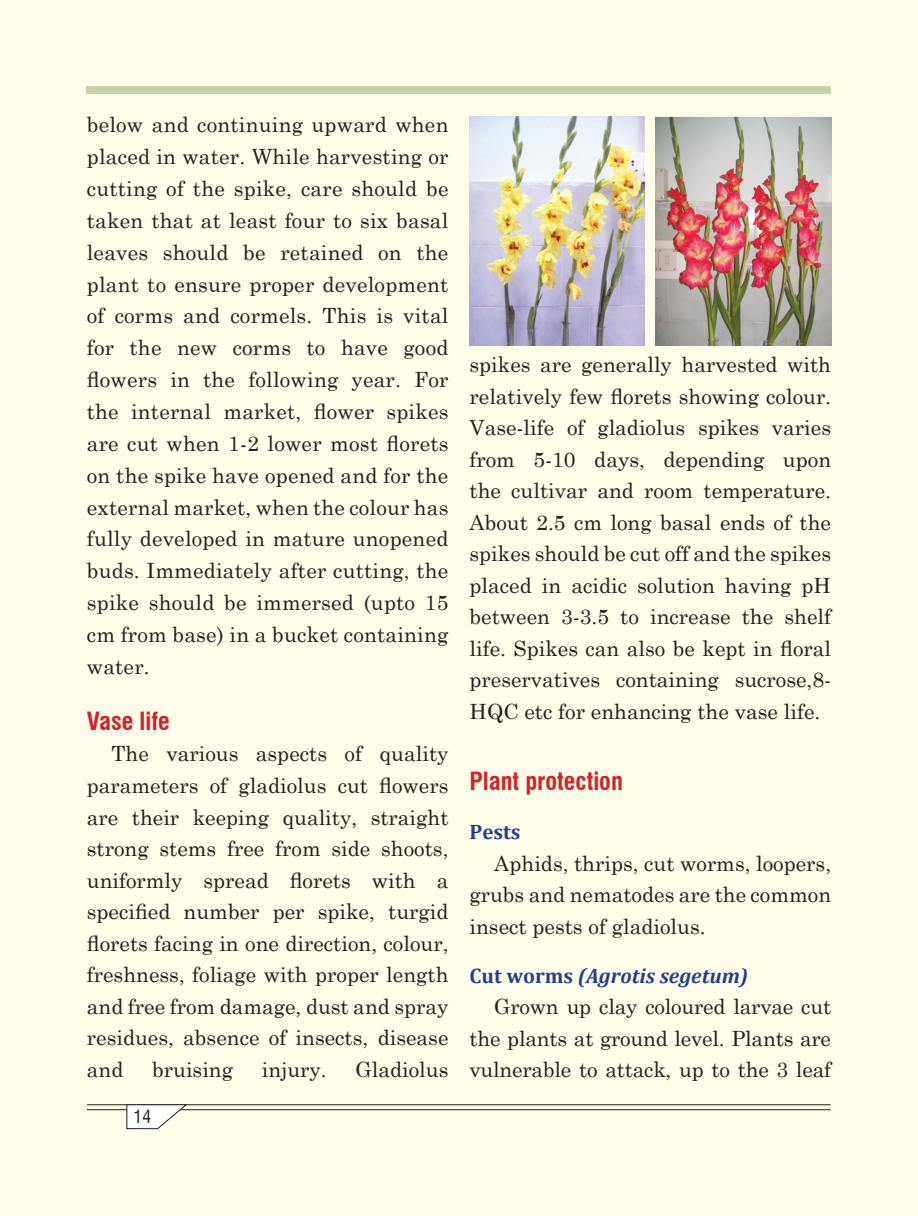
<style>
.page{position:relative;width:918px;height:1216px;background:#fff}
.page>*{position:absolute;margin:0;border:0;box-sizing:border-box;transform-origin:0 0}
.Sub_Head{font:700 condensed 24.5px "Swiss 721 BT";color:#d1232a}
.t1{font:21px/31.5px "Century Schoolbook";color:#231f20;text-align:justify}
.titles{font:italic 700 21px "Cambria";color:#253f8e}
.titles-2{font:700 21px "Cambria";color:#253f8e}
.t2{font:condensed 17.5px "Swiss 721 BT";color:#231f20}
.s1{font-style:normal}
</style>
<div class="page">
<div style="left:0;top:0;width:918px;height:1215px;background:#fffde9"></div>
<hr style="left:87px;top:1104px;width:743px;height:1px;background:#231f20">
<hr style="left:87px;top:1109px;width:743px;height:1px;background:#231f20">
<svg style="left:126px;top:1104px;width:62px;height:25px"></svg>
<div style="left:87px;top:87px;width:744px;height:7px;background:#c5d4a6"></div>
<img style="left:656px;top:117px;width:175px;height:228px">
<img style="left:470px;top:117px;width:175px;height:228px">
<p class="t1" style="left:87px;top:107px;width:363px">below and continuing upward when placed in water. While harvesting or cutting of the spike, care should be taken that at least four to six basal leaves should be retained on the plant to ensure proper development of corms and cormels. This is vital for the new corms to have good flowers in the following year. For the internal market, flower spikes are cut when 1-2 lower most florets on the spike have opened and for the external market, when the colour has fully developed in mature unopened buds. Immediately after cutting, the spike should be immersed (upto 15 cm from base) in a bucket containing water.</p>
<p class="Sub_Head" style="left:87px;top:706px;width:85px">Vase life</p>
<p class="t1" style="left:87px;top:736px;width:363px;text-indent:25px">The various aspects of quality parameters of gladiolus cut flowers are their keeping quality, straight strong stems free from side shoots, uniformly spread florets with a specified number per spike, turgid florets facing in one direction, colour, freshness, foliage with proper length and free from damage, dust and spray residues, absence of insects, disease and</p>
<p class="t1" style="left:152px;top:1051px;width:82px">bruising</p>
<p class="t1" style="left:262px;top:1051px;width:66px">injury.</p>
<p class="t1" style="left:355px;top:1051px;width:94px">Gladiolus</p>
<p class="t2" style="left:134px;top:1105px;width:19px">14</p>
<p class="t1" style="left:469px;top:347px;width:363px">spikes are generally harvested with relatively few florets showing colour.<br>Vase-life of gladiolus spikes varies from 5-10 days, depending upon the cultivar and room temperature.<br>About 2.5 cm long basal ends of the spikes should be cut off and the spikes placed in acidic solution having pH between 3-3.5 to increase the shelf life. Spikes can also be kept in floral preservatives containing sucrose,8- HQC etc for enhancing the vase life.</p>
<p class="Sub_Head" style="left:469px;top:766px;width:155px">Plant protection</p>
<p class="titles-2" style="left:469px;top:817px;width:52px">Pests</p>
<p class="t1" style="left:469px;top:845px;width:363px;text-indent:25px">Aphids, thrips, cut worms, loopers, grubs and nematodes are the common insect pests of gladiolus.</p>
<p class="titles" style="left:469px;top:960px;width:280px"><span class="s1">Cut worms</span> (Agrotis segetum)</p>
<p class="t1" style="left:469px;top:988px;width:363px;text-indent:25px">Grown up clay coloured larvae cut the plants at ground level. Plants are vulnerable to attack, up to the 3 leaf</p>
</div>
